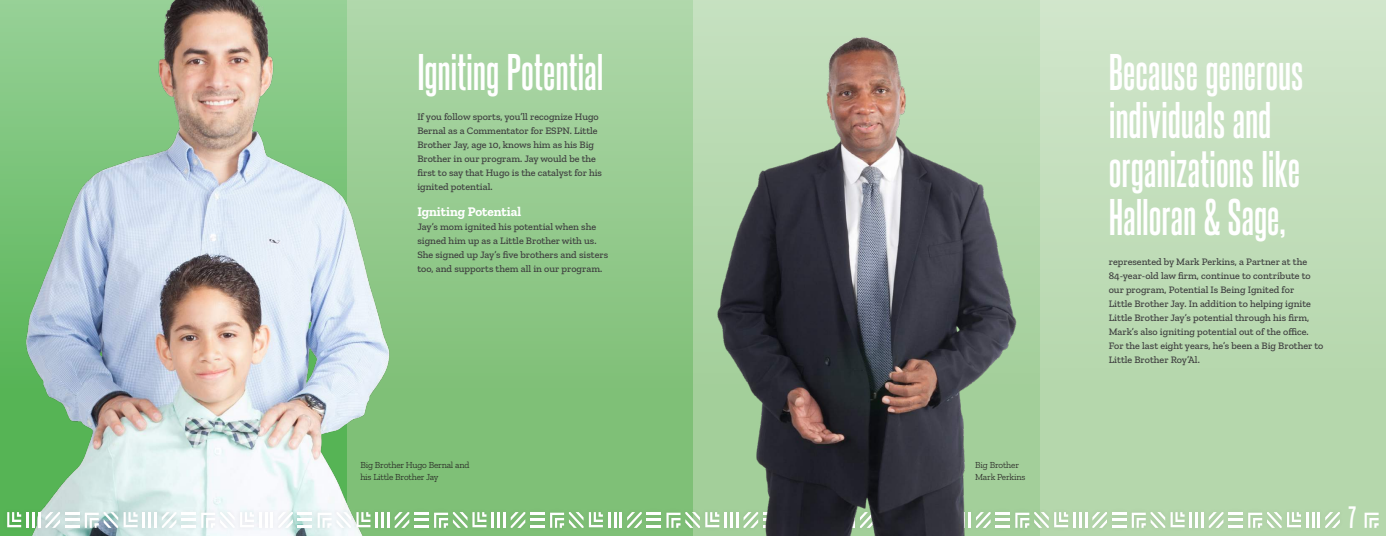
<style>
.page{position:relative;width:1386px;height:536px;background:#fff}
.page>*{position:absolute;margin:0;border:0;box-sizing:border-box;transform-origin:0 0}
.t1{font:700 43.75px/48.1px "Steelfish Rg";color:#fff}
.t2{font:700 26.25px "Steelfish Rg";color:#fff}
.t3{font:700 13.12px "Zilla Slab";color:#fff}
.t4{font:500 10.06px/14px "Zilla Slab";color:#3e3e3f}
.t5{font:300 9.19px/12.2px "Zilla Slab";letter-spacing:-.02em;color:#231f20}
</style>
<div class="page">
<div style="left:346px;top:0;width:347px;height:536px;background:#7fc077"></div>
<div style="left:1040px;top:0;width:346px;height:536px;background:#b5d7ac"></div>
<div style="left:693px;top:0;width:347px;height:536px;background:#a3cf9a"></div>
<svg style="left:392px;top:0;width:994px;height:313px"></svg>
<img style="left:0;top:0;width:392px;height:536px">
<div style="left:3px;top:507px;width:1342px;height:25px;background:#231f20;opacity:.1"></div>
<hr style="left:26px;top:512px;width:3px;height:15px;background:#fff">
<svg style="left:32px;top:512px;width:28px;height:15px"></svg>
<svg style="left:85px;top:512px;width:33px;height:15px"></svg>
<svg style="left:7px;top:512px;width:14px;height:15px"></svg>
<hr style="left:65px;top:524px;width:14px;height:3px;background:#fff">
<hr style="left:65px;top:518px;width:14px;height:3px;background:#fff">
<hr style="left:65px;top:512px;width:14px;height:3px;background:#fff">
<hr style="left:154px;top:512px;width:3px;height:15px;background:#fff">
<svg style="left:162px;top:512px;width:14px;height:15px"></svg>
<svg style="left:124px;top:512px;width:27px;height:15px"></svg>
<hr style="left:181px;top:524px;width:15px;height:3px;background:#fff">
<hr style="left:181px;top:518px;width:15px;height:3px;background:#fff">
<hr style="left:181px;top:512px;width:15px;height:3px;background:#fff">
<svg style="left:201px;top:512px;width:92px;height:15px"></svg>
<hr style="left:298px;top:524px;width:14px;height:3px;background:#fff">
<hr style="left:298px;top:518px;width:14px;height:3px;background:#fff">
<hr style="left:298px;top:512px;width:14px;height:3px;background:#fff">
<svg style="left:376px;top:512px;width:13px;height:15px"></svg>
<svg style="left:395px;top:512px;width:14px;height:15px"></svg>
<svg style="left:318px;top:512px;width:52px;height:15px"></svg>
<hr style="left:414px;top:524px;width:15px;height:3px;background:#fff">
<hr style="left:414px;top:518px;width:15px;height:3px;background:#fff">
<hr style="left:414px;top:512px;width:15px;height:3px;background:#fff">
<svg style="left:492px;top:512px;width:13px;height:15px"></svg>
<svg style="left:511px;top:512px;width:14px;height:15px"></svg>
<svg style="left:434px;top:512px;width:52px;height:15px"></svg>
<hr style="left:530px;top:524px;width:15px;height:3px;background:#fff">
<hr style="left:530px;top:518px;width:15px;height:3px;background:#fff">
<hr style="left:530px;top:512px;width:15px;height:3px;background:#fff">
<svg style="left:550px;top:512px;width:92px;height:15px"></svg>
<hr style="left:647px;top:524px;width:14px;height:3px;background:#fff">
<hr style="left:647px;top:518px;width:14px;height:3px;background:#fff">
<hr style="left:647px;top:512px;width:14px;height:3px;background:#fff">
<svg style="left:666px;top:512px;width:45px;height:15px"></svg>
<hr style="left:1073px;top:512px;width:3px;height:15px;background:#fff">
<svg style="left:1079px;top:512px;width:28px;height:15px"></svg>
<svg style="left:1132px;top:512px;width:33px;height:15px"></svg>
<svg style="left:1024px;top:512px;width:44px;height:15px"></svg>
<hr style="left:1112px;top:524px;width:14px;height:3px;background:#fff">
<hr style="left:1112px;top:518px;width:14px;height:3px;background:#fff">
<hr style="left:1112px;top:512px;width:14px;height:3px;background:#fff">
<hr style="left:1201px;top:512px;width:3px;height:15px;background:#fff">
<svg style="left:1209px;top:512px;width:14px;height:15px"></svg>
<svg style="left:1171px;top:512px;width:27px;height:15px"></svg>
<hr style="left:1228px;top:524px;width:15px;height:3px;background:#fff">
<hr style="left:1228px;top:518px;width:15px;height:3px;background:#fff">
<hr style="left:1228px;top:512px;width:15px;height:3px;background:#fff">
<svg style="left:1248px;top:512px;width:92px;height:15px"></svg>
<svg style="left:1365px;top:512px;width:14px;height:15px"></svg>
<img style="left:711px;top:33px;width:313px;height:503px">
<h1 class="t1" style="left:417px;top:47px;width:188px">Igniting Potential</h1>
<p class="t4" style="left:417px;top:110px;width:186px">If you follow sports, you’ll recognize Hugo Bernal as a Commentator for ESPN. Little Brother Jay, age 10, knows him as his Big Brother in our program. Jay would be the first to say that Hugo is the catalyst for his ignited potential.</p>
<h3 class="t3" style="left:417px;top:204px;width:105px">Igniting Potential</h3>
<p class="t4" style="left:417px;top:219px;width:192px">Jay’s mom ignited his potential when she signed him up as a Little Brother with us.<br>She signed up Jay’s five brothers and sisters too, and supports them all in our program.</p>
<p class="t5" style="left:360px;top:458px;width:111px">Big Brother Hugo Bernal and his Little Brother Jay</p>
<p class="t5" style="left:975px;top:458px;width:52px">Big Brother<br>Mark Perkins</p>
<h1 class="t1" style="left:1109px;top:47px;width:196px">Because generous individuals and organizations like<br>Halloran &amp; Sage,</h1>
<p class="t4" style="left:1109px;top:254px;width:216px">represented by Mark Perkins, a Partner at the 84-year-old law firm, continue to contribute to our program, Potential Is Being Ignited for<br>Little Brother Jay. In addition to helping ignite Little Brother Jay’s potential through his firm, Mark’s also igniting potential out of the office.<br>For the last eight years, he’s been a Big Brother to Little Brother Roy’Al.</p>
<h2 class="t2" style="left:1348px;top:501px;width:9px">7</h2>
</div>
